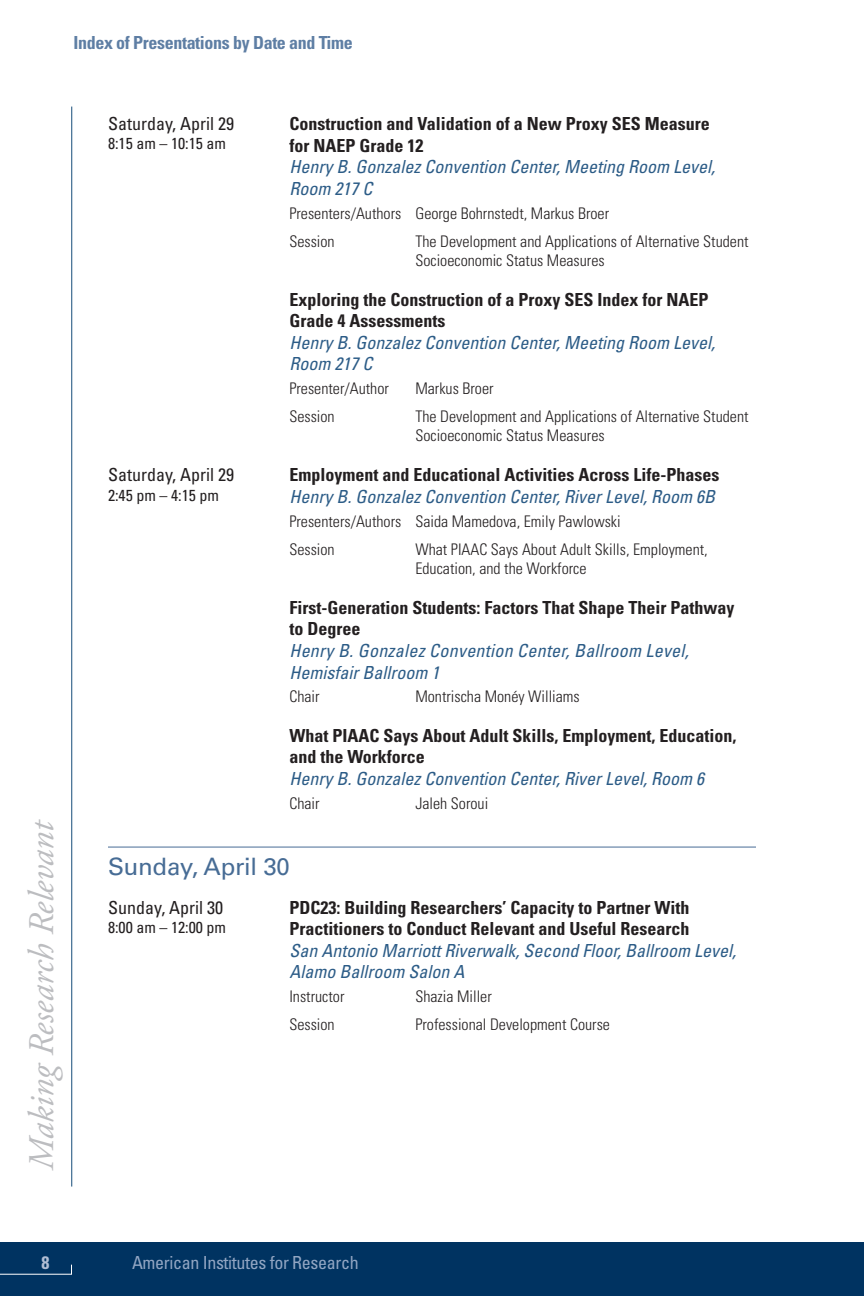
<style>
.page{position:relative;width:864px;height:1296px;background:#fff}
.page>*{position:absolute;margin:0;border:0;box-sizing:border-box;transform-origin:0 0}
.t1{font:italic 36px "Adobe Garamond Pro";letter-spacing:-.005em;color:#bcbdc0}
.t2{font:24px "Univers LT Std";letter-spacing:-.01em;color:#476c95}
.t3{font:700 condensed 18px/21.6px "Univers LT Std";color:#231f20}
.t4{font:italic condensed 18px/21.6px "Univers LT Std";color:#2c5c87}
.t5{font:condensed 18px "Univers LT Std";color:#231f20}
.t6{font:700 condensed 18px "Univers LT Std";letter-spacing:-.02em;color:#5e7ea4}
.t7{font:condensed 18px "Univers LT Std";letter-spacing:-.02em;color:#92a6c3}
.t8{font:700 condensed 18px "Univers LT Std";color:#b1bed4}
.t9{font:300 condensed 16px/19.2px "Univers LT Std";color:#231f20}
.t10{font:condensed 16px "Univers LT Std";color:#231f20}
</style>
<div class="page">
<div style="left:0;top:1242px;width:864px;height:54px;background:#003361"></div>
<hr style="left:71px;top:107px;width:1px;height:1080px;background:#164d7a">
<svg style="left:0;top:1264px;width:72px;height:11px"></svg>
<hr style="left:108px;top:847px;width:648px;height:1px;background:#476c95">
<p class="t6" style="left:73px;top:32px;width:281px">Index of Presentations by Date and Time</p>
<h1 class="t1" style="left:20px;top:1170px;width:352px;rotate:-90deg">Making Research Relevant</h1>
<p class="t5" style="left:108px;top:112px;width:128px">Saturday, April 29</p>
<p class="t10" style="left:108px;top:133px;width:120px">8:15 am – 10:15 am</p>
<p class="t5" style="left:108px;top:464px;width:128px">Saturday, April 29</p>
<p class="t10" style="left:108px;top:485px;width:113px">2:45 pm – 4:15 pm</p>
<p class="t3" style="left:289px;top:113px;width:422px">Construction and Validation of a New Proxy SES Measure for NAEP Grade 12</p>
<p class="t4" style="left:289px;top:156px;width:427px">Henry B. Gonzalez Convention Center, Meeting Room Level,<br>Room 217 C</p>
<p class="t9" style="left:289px;top:199px;width:321px;line-height:28.2px">Presenters/Authors George Bohrnstedt, Markus Broer<br>Session</p>
<p class="t9" style="left:415px;top:231px;width:335px">The Development and Applications of Alternative Student<br>Socioeconomic Status Measures</p>
<p class="t3" style="left:289px;top:288px;width:421px">Exploring the Construction of a Proxy SES Index for NAEP<br>Grade 4 Assessments</p>
<p class="t4" style="left:289px;top:331px;width:427px">Henry B. Gonzalez Convention Center, Meeting Room Level,<br>Room 217 C</p>
<p class="t9" style="left:289px;top:379px;width:101px">Presenter/Author</p>
<p class="t9" style="left:415px;top:379px;width:80px">Markus Broer</p>
<p class="t9" style="left:289px;top:407px;width:47px">Session</p>
<p class="t9" style="left:415px;top:407px;width:335px">The Development and Applications of Alternative Student<br>Socioeconomic Status Measures</p>
<p class="t3" style="left:289px;top:464px;width:431px">Employment and Educational Activities Across Life-Phases</p>
<p class="t4" style="left:289px;top:486px;width:427px">Henry B. Gonzalez Convention Center, River Level, Room 6B</p>
<p class="t9" style="left:289px;top:507px;width:333px;line-height:28.2px">Presenters/Authors Saida Mamedova, Emily Pawlowski<br>Session</p>
<p class="t9" style="left:415px;top:540px;width:294px">What PIAAC Says About Adult Skills, Employment,<br>Education, and the Workforce</p>
<p class="t3" style="left:289px;top:596px;width:446px">First-Generation Students: Factors That Shape Their Pathway to Degree</p>
<p class="t4" style="left:289px;top:640px;width:401px">Henry B. Gonzalez Convention Center, Ballroom Level,<br>Hemisfair Ballroom 1</p>
<p class="t9" style="left:289px;top:687px;width:32px">Chair</p>
<p class="t9" style="left:415px;top:687px;width:166px">Montrischa Monéy Williams</p>
<p class="t3" style="left:289px;top:725px;width:448px">What PIAAC Says About Adult Skills, Employment, Education, and the Workforce</p>
<p class="t4" style="left:289px;top:768px;width:416px">Henry B. Gonzalez Convention Center, River Level, Room 6</p>
<p class="t9" style="left:289px;top:794px;width:32px">Chair</p>
<p class="t9" style="left:415px;top:794px;width:74px">Jaleh Soroui</p>
<h2 class="t2" style="left:108px;top:852px;width:183px">Sunday, April 30</h2>
<p class="t5" style="left:108px;top:896px;width:117px">Sunday, April 30</p>
<p class="t10" style="left:108px;top:917px;width:120px">8:00 am – 12:00 pm</p>
<p class="t3" style="left:289px;top:896px;width:401px">PDC23: Building Researchers’ Capacity to Partner With<br>Practitioners to Conduct Relevant and Useful Research</p>
<p class="t4" style="left:289px;top:940px;width:448px">San Antonio Marriott Riverwalk, Second Floor, Ballroom Level,<br>Alamo Ballroom Salon A</p>
<p class="t9" style="left:289px;top:987px;width:57px">Instructor</p>
<p class="t9" style="left:415px;top:987px;width:78px">Shazia Miller</p>
<p class="t9" style="left:289px;top:1015px;width:47px">Session</p>
<p class="t9" style="left:415px;top:1015px;width:196px">Professional Development Course</p>
<p class="t8" style="left:42px;top:1252px;width:9px">8</p>
<p class="t7" style="left:132px;top:1251px;width:228px">American Institutes for Research</p>
</div>
